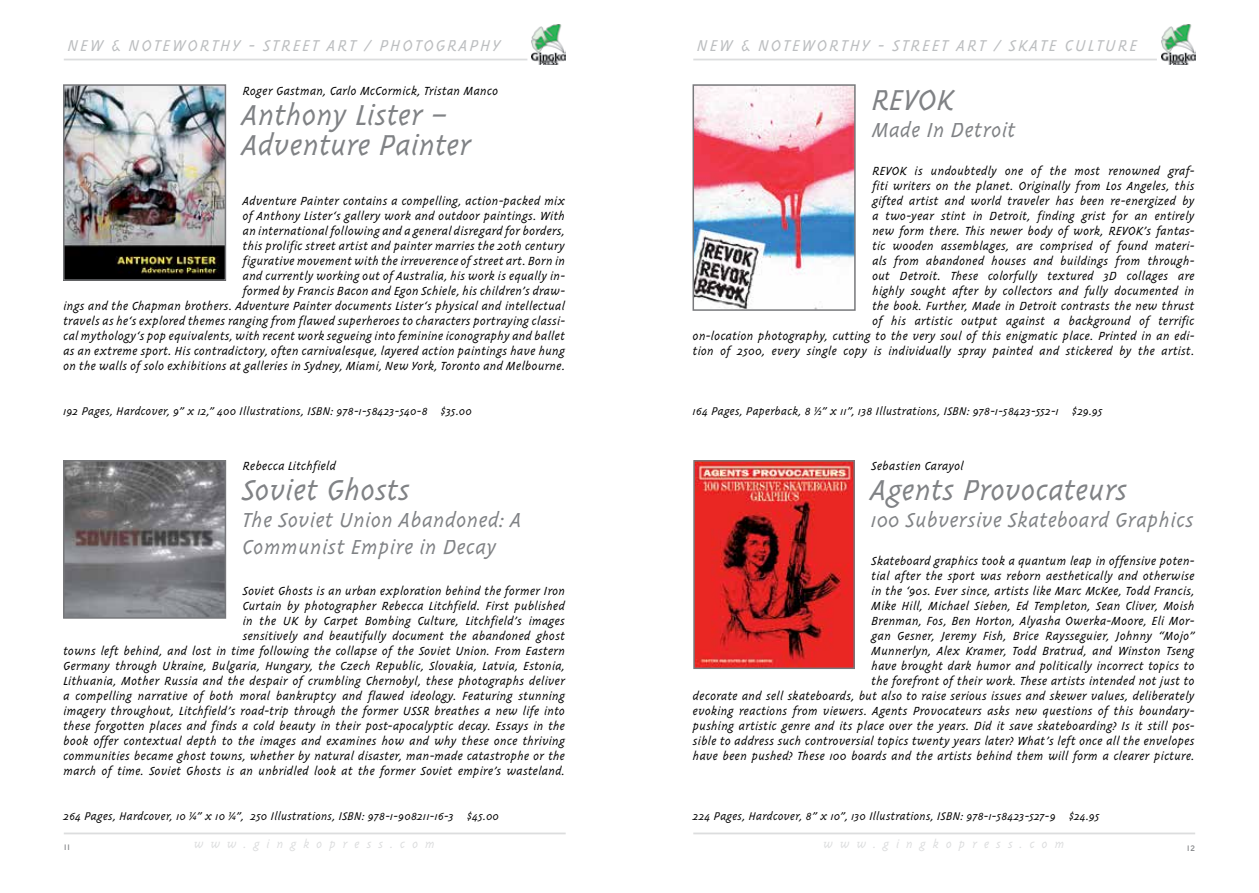
<style>
.page{position:relative;width:1259px;height:893px;background:#fff}
.page>*{position:absolute;margin:0;border:0;box-sizing:border-box;transform-origin:0 0}
.t1{font:italic 300 33px/30px "Triplex";letter-spacing:-.015em;color:#808285}
.t2{font:italic 300 23.25px/27px "Triplex";color:#808285}
.t3{font:italic 300 18px "Triplex";letter-spacing:.1em;color:#bcbec0}
.t4{font:italic 300 13.5px/15px "Triplex";letter-spacing:-.005em;color:#000;text-align:right}
.t5{font:italic 300 13.5px "Triplex";letter-spacing:.5em;color:#dcddde}
.t6{font:italic 300 12.75px "Triplex";color:#000}
.t7{font:300 12px "Triplex";color:#808285}
</style>
<div class="page">
<img style="left:1161px;top:24px;width:34px;height:41px">
<hr style="left:693px;top:59px;width:464px;height:1px;background:#dcddde">
<hr style="left:693px;top:832px;width:502px;height:2px;background:#dcddde">
<img style="left:532px;top:24px;width:34px;height:41px">
<hr style="left:64px;top:59px;width:463px;height:1px;background:#dcddde">
<hr style="left:64px;top:832px;width:502px;height:2px;background:#dcddde">
<img style="left:66px;top:87px;width:157px;height:191px">
<div style="left:63px;top:84px;width:163px;height:197px;border:2px solid #77787b"></div>
<img style="left:695px;top:87px;width:157px;height:221px">
<div style="left:692px;top:84px;width:163px;height:227px;border:2px solid #77787b"></div>
<img style="left:696px;top:463px;width:156px;height:203px">
<div style="left:693px;top:460px;width:162px;height:209px;border:2px solid #77787b"></div>
<img style="left:66px;top:463px;width:157px;height:153px">
<div style="left:63px;top:460px;width:163px;height:159px;border:2px solid #77787b"></div>
<h3 class="t3" style="left:68px;top:36px;width:434px">NEW &amp; NOTEWORTHY - STREET ART / PHOTOGRAPHY</h3>
<p class="t4" style="left:243px;top:84px;width:257px">Roger Gastman, Carlo McCormick, Tristan Manco</p>
<h1 class="t1" style="left:243px;top:101px;width:231px">Anthony Lister –<br>Adventure Painter</h1>
<p class="t4" style="left:64px;top:194px;width:503px">Adventure Painter contains a compelling, action-packed mix<br>of Anthony Lister‘s gallery work and outdoor paintings. With<br>an international following and a general disregard for borders,<br>this prolific street artist and painter marries the 20th century<br>figurative movement with the irreverence of street art. Born in<br>and currently working out of Australia, his work is equally in-<br>formed by Francis Bacon and Egon Schiele, his children’s draw-<br>ings and the Chapman brothers. Adventure Painter documents Lister‘s physical and intellectual travels as he‘s explored themes ranging from flawed superheroes to characters portraying classi&shy;cal mythology‘s pop equivalents, with recent work segueing into feminine iconography and ballet as an extreme sport. His contradictory, often carnivalesque, layered action paintings have hung on the walls of solo exhibitions at galleries in Sydney, Miami, New York, Toronto and Melbourne.</p>
<p class="t6" style="left:64px;top:405px;width:410px">192 Pages, Hardcover, 9” x 12,” 400 Illustrations, ISBN: 978-1-58423-540-8 $35.00</p>
<p class="t4" style="left:243px;top:459px;width:95px">Rebecca Litchfield</p>
<h1 class="t1" style="left:243px;top:476px;width:170px">Soviet Ghosts</h1>
<h2 class="t2" style="left:243px;top:507px;width:281px">The Soviet Union Abandoned: A<br>Communist Empire in Decay</h2>
<p class="t4" style="left:64px;top:584px;width:503px">Soviet Ghosts is an urban exploration behind the former Iron<br>Curtain by photographer Rebecca Litchfield. First published<br>in the UK by Carpet Bombing Culture, Litchfield’s images<br>sensitively and beautifully document the abandoned ghost<br>towns left behind, and lost in time following the collapse of the Soviet Union. From Eastern Germany through Ukraine, Bulgaria, Hungary, the Czech Republic, Slovakia, Latvia, Estonia, Lithuania, Mother Russia and the despair of crumbling Chernobyl, these photographs deliver a compelling narrative of both moral bankruptcy and flawed ideology. Featuring stunning imagery throughout, Litchfield’s road-trip through the former USSR breathes a new life into these forgotten places and finds a cold beauty in their post-apocalyptic decay. Essays in the book offer contextual depth to the images and examines how and why these once thriving communities became ghost towns, whether by natural disaster, man-made catastrophe or the march of time. Soviet Ghosts is an unbridled look at the former Soviet empire’s wasteland.</p>
<h3 class="t3" style="left:697px;top:36px;width:442px">NEW &amp; NOTEWORTHY - STREET ART / SKATE CULTURE</h3>
<h1 class="t1" style="left:872px;top:86px;width:84px">REVOK</h1>
<h2 class="t2" style="left:872px;top:117px;width:146px">Made In Detroit</h2>
<p class="t4" style="left:693px;top:164px;width:503px">REVOK is undoubtedly one of the most renowned graf-<br>fiti writers on the planet. Originally from Los Angeles, this<br>gifted artist and world traveler has been re-energized by<br>a two-year stint in Detroit, finding grist for an entirely<br>new form there. This newer body of work, REVOK’s fantas-<br>tic wooden assemblages, are comprised of found materi-<br>als from abandoned houses and buildings from through-<br>out Detroit. These colorfully textured 3D collages are<br>highly sought after by collectors and fully documented in<br>the book. Further, Made in Detroit contrasts the new thrust<br>of his artistic output against a background of terrific<br>on-location photography, cutting to the very soul of this enigmatic place. Printed in an edi&shy;tion of 2500, every single copy is individually spray painted and stickered by the artist.</p>
<p class="t6" style="left:693px;top:405px;width:411px">164 Pages, Paperback, 8 ½” x 11”, 138 Illustrations, ISBN: 978-1-58423-552-1 $29.95</p>
<p class="t4" style="left:872px;top:459px;width:94px">Sebastien Carayol</p>
<h1 class="t1" style="left:872px;top:476px;width:258px">Agents Provocateurs</h1>
<h2 class="t2" style="left:872px;top:507px;width:324px">100 Subversive Skateboard Graphics</h2>
<p class="t4" style="left:693px;top:554px;width:503px">Skateboard graphics took a quantum leap in offensive poten-<br>tial after the sport was reborn aesthetically and otherwise<br>in the ‘90s. Ever since, artists like Marc McKee, Todd Francis,<br>Mike Hill, Michael Sieben, Ed Templeton, Sean Cliver, Moish<br>Brenman, Fos, Ben Horton, Alyasha Owerka-Moore, Eli Mor-<br>gan Gesner, Jeremy Fish, Brice Raysseguier, Johnny “Mojo”<br>Munnerlyn, Alex Kramer, Todd Bratrud, and Winston Tseng<br>have brought dark humor and politically incorrect topics to<br>the forefront of their work. These artists intended not just to<br>decorate and sell skateboards, but also to raise serious issues and skewer values, deliberately evoking reactions from viewers. Agents Provocateurs asks new questions of this boundary&shy;pushing artistic genre and its place over the years. Did it save skateboarding? Is it still pos&shy;sible to address such controversial topics twenty years later? What’s left once all the envelopes have been pushed? These 100 boards and the artists behind them will form a clearer picture.</p>
<p class="t6" style="left:64px;top:810px;width:437px">264 Pages, Hardcover, 10 ¼” x 10 ¼”, 250 Illustrations, ISBN: 978-1-908211-16-3 $45.00</p>
<p class="t6" style="left:693px;top:810px;width:408px">224 Pages, Hardcover, 8” x 10”, 130 Illustrations, ISBN: 978-1-58423-527-9 $24.95</p>
<p class="t7" style="left:64px;top:840px;width:8px">11</p>
<p class="t7" style="left:1186px;top:841px;width:10px">12</p>
<p class="t5" style="left:194px;top:837px;width:243px">www.gingkopress.com</p>
<p class="t5" style="left:824px;top:837px;width:243px">www.gingkopress.com</p>
</div>
